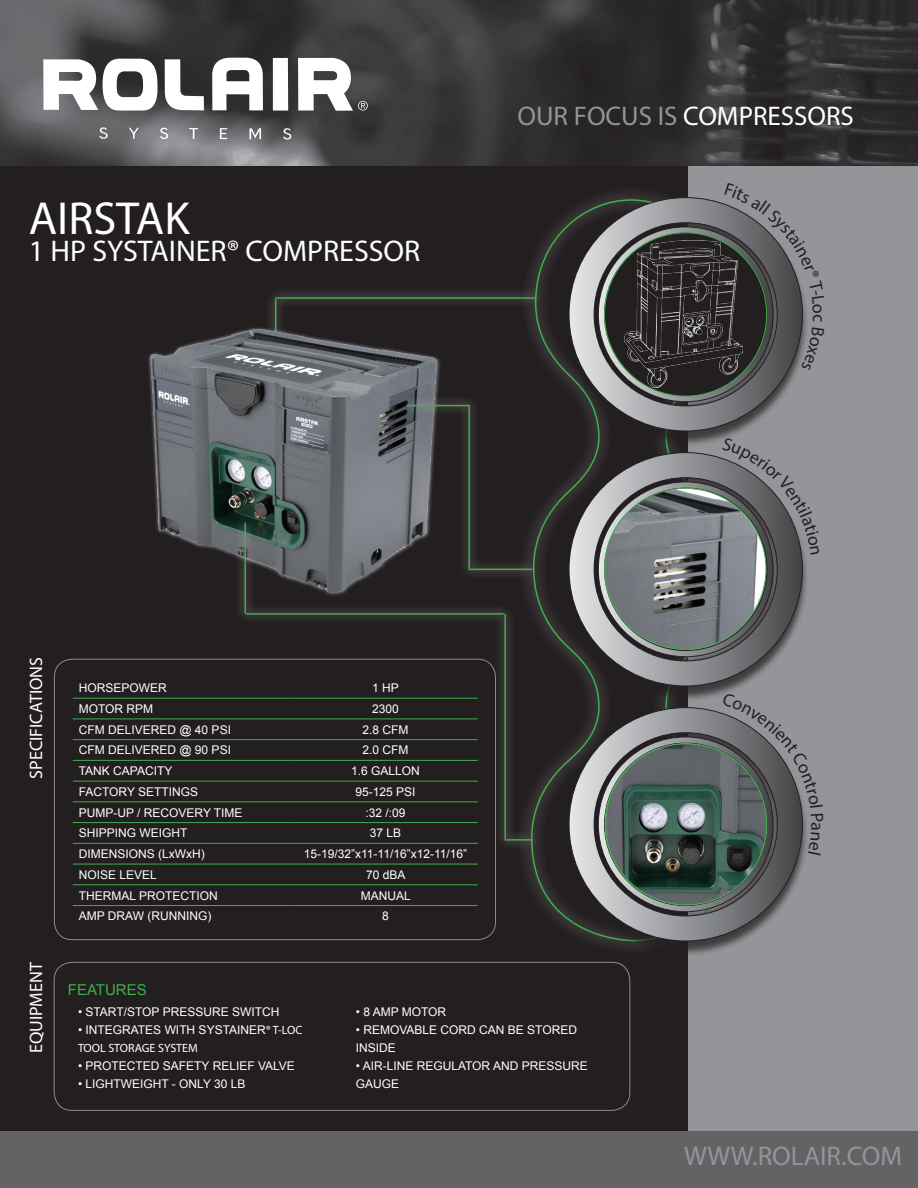
<style>
.page{position:relative;width:918px;height:1188px;background:#fff}
.page>*{position:absolute;margin:0;border:0;box-sizing:border-box;transform-origin:0 0}
.t1{font:46.5px "Myriad Pro";color:#fff}
.t2{font:30px "Myriad Pro";color:#fff}
.t3{font:27px "Myriad Pro";color:#fff}
.t4{font:27px "Myriad Pro";color:#939598}
.t5{font:18px "Myriad Pro";color:#fff}
.t6{font:15px "Arial";color:#40ae49}
.t7{font:12px/18px "Arial";color:#fff}
.s1{color:#939598}
.s2{font-family:"Myriad Pro"}
</style>
<div class="page">
<div style="left:686px;top:0;width:232px;height:1186px;background:#939598"></div>
<div style="left:0;top:0;width:688px;height:1187px;background:#231f20"></div>
<div style="left:0;top:1131px;width:918px;height:57px;background:#636366"></div>
<svg style="left:531px;top:221px;width:67px;height:703px"></svg>
<div style="left:562px;top:200px;width:248px;height:247px;background:#231f20;opacity:.75"></div>
<svg style="left:568px;top:199px;width:235px;height:233px"></svg>
<div style="left:562px;top:455px;width:248px;height:247px;background:#231f20;opacity:.75"></div>
<svg style="left:568px;top:452px;width:235px;height:235px"></svg>
<div style="left:562px;top:710px;width:248px;height:247px;background:#231f20;opacity:.75"></div>
<svg style="left:568px;top:707px;width:235px;height:235px"></svg>
<hr style="left:73px;top:698px;width:220px;height:1px;background:#40ae49">
<hr style="left:73px;top:719px;width:220px;height:1px;background:#40ae49">
<hr style="left:73px;top:739px;width:220px;height:1px;background:#40ae49">
<hr style="left:73px;top:760px;width:220px;height:1px;background:#40ae49">
<hr style="left:73px;top:781px;width:220px;height:1px;background:#40ae49">
<hr style="left:73px;top:801px;width:220px;height:1px;background:#40ae49">
<hr style="left:73px;top:822px;width:220px;height:1px;background:#40ae49">
<hr style="left:73px;top:843px;width:220px;height:1px;background:#40ae49">
<hr style="left:73px;top:864px;width:220px;height:1px;background:#40ae49">
<hr style="left:293px;top:864px;width:185px;height:1px;background:#40ae49">
<hr style="left:73px;top:884px;width:220px;height:1px;background:#40ae49">
<hr style="left:293px;top:884px;width:185px;height:1px;background:#40ae49">
<hr style="left:73px;top:905px;width:220px;height:1px;background:#40ae49">
<hr style="left:293px;top:905px;width:185px;height:1px;background:#40ae49">
<div style="left:54px;top:962px;width:576px;height:149px;border:1px solid #8a8c8f;border-radius:18px"></div>
<div style="left:265px;top:287px;width:280px;height:83px;background:#fff;opacity:.75"></div>
<hr style="left:276px;top:297px;width:260px;height:2px;background:#40ae49">
<hr style="left:275px;top:299px;width:1px;height:63px;background:#40ae49">
<img style="left:0;top:0;width:918px;height:165px">
<svg style="left:512px;top:100px;width:374px;height:58px;fill:#2b292a"></svg>
<svg style="left:43px;top:58px;width:115px;height:53px;background:#bebebe"></svg>
<svg style="left:165px;top:59px;width:39px;height:51px"></svg>
<svg style="left:212px;top:58px;width:51px;height:52px"></svg>
<div style="left:273px;top:58px;width:15px;height:53px;background:#fff"></div>
<svg style="left:99px;top:127px;width:9px;height:12px"></svg>
<svg style="left:129px;top:128px;width:10px;height:11px"></svg>
<svg style="left:160px;top:128px;width:8px;height:11px"></svg>
<svg style="left:189px;top:128px;width:9px;height:11px"></svg>
<svg style="left:220px;top:128px;width:7px;height:11px"></svg>
<svg style="left:249px;top:128px;width:12px;height:11px"></svg>
<svg style="left:283px;top:128px;width:8px;height:12px"></svg>
<svg style="left:298px;top:58px;width:70px;height:53px;background:#afafaf"></svg>
<img style="left:148px;top:321px;width:296px;height:235px">
<div style="left:398px;top:395px;width:143px;height:185px;background:#fff;opacity:.75"></div>
<hr style="left:468px;top:406px;width:2px;height:164px;background:#40ae49">
<hr style="left:407px;top:405px;width:63px;height:1px;background:#40ae49">
<div style="left:235px;top:514px;width:306px;height:336px;background:#fff;opacity:.75"></div>
<hr style="left:505px;top:839px;width:27px;height:2px;background:#40ae49">
<hr style="left:504px;top:614px;width:2px;height:226px;background:#40ae49">
<hr style="left:246px;top:613px;width:258px;height:2px;background:#40ae49">
<hr style="left:244px;top:523px;width:2px;height:90px;background:#40ae49">
<svg style="left:598px;top:193px;width:212px;height:209px"></svg>
<svg style="left:598px;top:693px;width:212px;height:219px"></svg>
<svg style="left:598px;top:437px;width:212px;height:220px"></svg>
<p class="t1" style="left:29px;top:190px;width:162px">AIRSTAK</p>
<p class="t2" style="left:29px;top:233px;width:393px">1 HP SYSTAINER® COMPRESSOR</p>
<p class="t3" style="left:518px;top:99px;width:338px"><span class="s1">OUR FOCUS IS</span> COMPRESSORS</p>
<p class="t5" style="left:25px;top:779px;width:123px;rotate:-90deg">SPECIFICATIONS</p>
<p class="t7" style="left:79px;top:679px;width:90px">HORSEPOWER</p>
<p class="t7" style="left:372px;top:679px;width:28px">1 HP</p>
<p class="t7" style="left:79px;top:700px;width:76px">MOTOR RPM</p>
<p class="t7" style="left:372px;top:700px;width:28px">2300</p>
<p class="t7" style="left:79px;top:721px;width:154px">CFM DELIVERED @ 40 PSI</p>
<p class="t7" style="left:363px;top:721px;width:48px">2.8 CFM</p>
<p class="t7" style="left:79px;top:741px;width:154px">CFM DELIVERED @ 90 PSI</p>
<p class="t7" style="left:363px;top:741px;width:48px">2.0 CFM</p>
<p class="t7" style="left:79px;top:762px;width:95px">TANK CAPACITY</p>
<p class="t7" style="left:351px;top:762px;width:70px">1.6 GALLON</p>
<p class="t7" style="left:79px;top:783px;width:121px">FACTORY SETTINGS</p>
<p class="t7" style="left:356px;top:783px;width:62px">95-125 PSI</p>
<p class="t7" style="left:79px;top:804px;width:165px">PUMP-UP / RECOVERY TIME</p>
<p class="t7" style="left:366px;top:804px;width:42px">:32 /:09</p>
<p class="t7" style="left:79px;top:824px;width:110px">SHIPPING WEIGHT</p>
<p class="t7" style="left:370px;top:824px;width:33px">37 LB</p>
<p class="t7" style="left:79px;top:845px;width:128px">DIMENSIONS (LxWxH)</p>
<p class="t7" style="left:304px;top:845px;width:165px">15-19/32”x11-11/16”x12-11/16”</p>
<p class="t7" style="left:79px;top:866px;width:80px">NOISE LEVEL</p>
<p class="t7" style="left:366px;top:866px;width:41px">70 dBA</p>
<p class="t7" style="left:79px;top:886px;width:140px">THERMAL PROTECTION</p>
<p class="t7" style="left:361px;top:886px;width:52px">MANUAL</p>
<p class="t7" style="left:79px;top:907px;width:134px">AMP DRAW (RUNNING)</p>
<p class="t7" style="left:382px;top:907px;width:8px">8</p>
<p class="t5" style="left:25px;top:1053px;width:92px;rotate:-90deg">EQUIPMENT</p>
<p class="t6" style="left:68px;top:980px;width:80px">FEATURES</p>
<p class="t7" style="left:78px;top:1003px;width:203px">• START/STOP PRESSURE SWITCH</p>
<p class="t7" style="left:78px;top:1021px;width:226px">• INTEGRATES WITH SYSTAINER<span class="s2">® T-LOC<br>TOOL STORAGE SYSTEM</span></p>
<p class="t7" style="left:78px;top:1057px;width:218px">• PROTECTED SAFETY RELIEF VALVE</p>
<p class="t7" style="left:78px;top:1075px;width:169px">• LIGHTWEIGHT - ONLY 30 LB</p>
<p class="t7" style="left:356px;top:1003px;width:92px">• 8 AMP MOTOR</p>
<p class="t7" style="left:356px;top:1021px;width:223px">• REMOVABLE CORD CAN BE STORED<br>INSIDE</p>
<p class="t7" style="left:356px;top:1057px;width:233px">• AIR-LINE REGULATOR AND PRESSURE<br>GAUGE</p>
<p class="t4" style="left:684px;top:1139px;width:219px">WWW.ROLAIR.COM</p>
</div>
